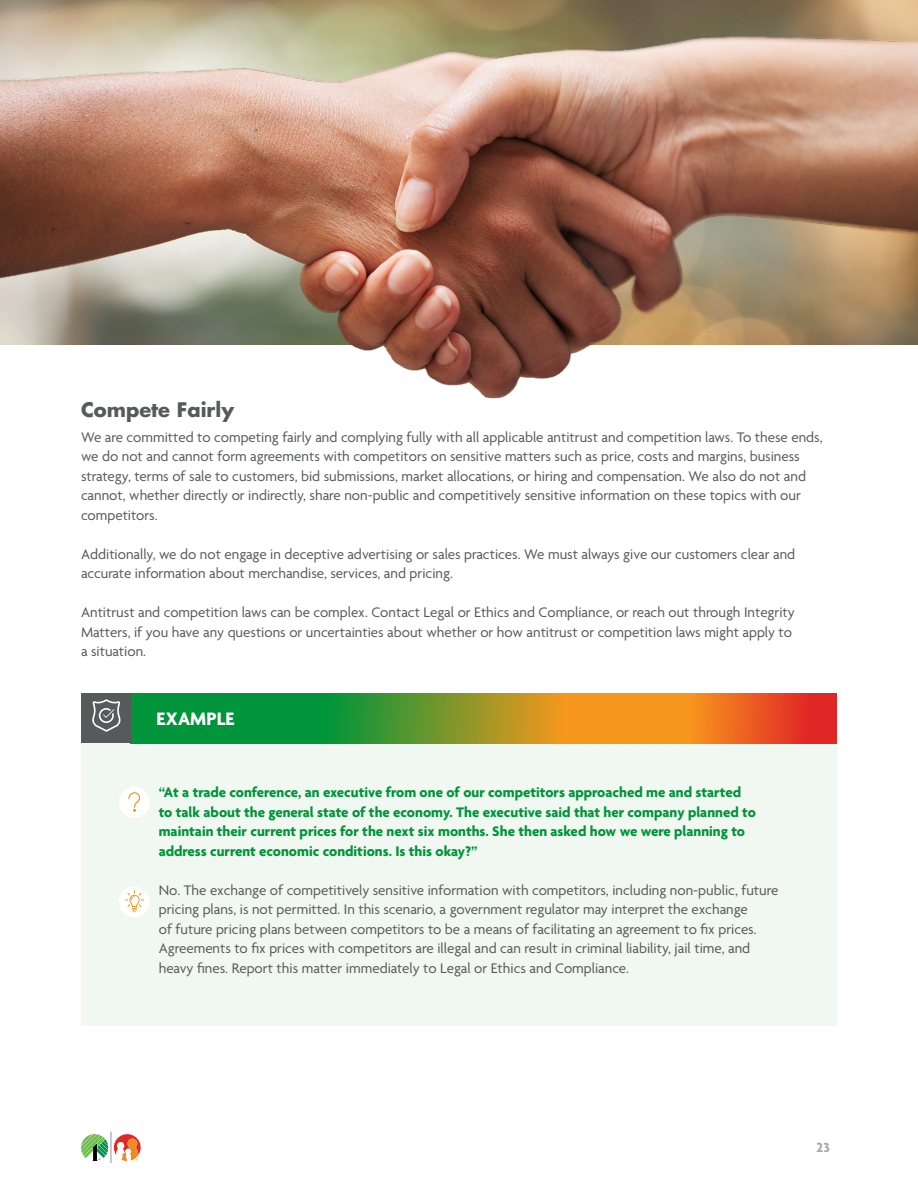
<style>
.page{position:relative;width:918px;height:1188px;background:#fff}
.page>*{position:absolute;margin:0;border:0;box-sizing:border-box;transform-origin:0 0}
.t1{font:700 19.5px "Futura Std";color:#58595b}
.t2{font:700 19.5px "Agenda";color:#fff}
.t3{font:15px/19.5px "Agenda";color:#58595b}
.t4{font:700 15px/19.5px "Agenda";color:#00953a}
.t5{font:700 14.25px "Agenda";color:#a7a9ac}
</style>
<div class="page">
<svg style="left:114px;top:1134px;width:27px;height:27px"></svg>
<svg style="left:81px;top:1134px;width:27px;height:27px"></svg>
<hr style="left:111px;top:1132px;width:1px;height:31px;background:#929496">
<div style="left:81px;top:743px;width:756px;height:283px;background:#f1f8f1"></div>
<svg style="left:131px;top:693px;width:706px;height:50px;background:#85882b"></svg>
<div style="left:81px;top:693px;width:50px;height:50px;background:#58595b"></div>
<img style="left:0;top:0;width:918px;height:399px">
<svg style="left:92px;top:699px;width:29px;height:33px"></svg>
<div style="left:119px;top:887px;width:31px;height:31px;background:#fff;border-radius:50%"></div>
<svg style="left:125px;top:890px;width:19px;height:22px"></svg>
<div style="left:119px;top:787px;width:31px;height:31px;background:#fff;border-radius:50%"></div>
<svg style="left:128px;top:792px;width:12px;height:20px"></svg>
<h1 class="t1" style="left:81px;top:396px;width:155px">Compete Fairly</h1>
<p class="t3" style="left:81px;top:428px;width:743px">We are committed to competing fairly and complying fully with all applicable antitrust and competition laws. To these ends, we do not and cannot form agreements with competitors on sensitive matters such as price, costs and margins, business strategy, terms of sale to customers, bid submissions, market allocations, or hiring and compensation. We also do not and cannot, whether directly or indirectly, share non-public and competitively sensitive information on these topics with our competitors.</p>
<p class="t3" style="left:81px;top:545px;width:716px">Additionally, we do not engage in deceptive advertising or sales practices. We must always give our customers clear and accurate information about merchandise, services, and pricing.</p>
<p class="t3" style="left:81px;top:603px;width:715px">Antitrust and competition laws can be complex. Contact Legal or Ethics and Compliance, or reach out through Integrity<br>Matters, if you have any questions or uncertainties about whether or how antitrust or competition laws might apply to a situation.</p>
<h1 class="t2" style="left:156px;top:708px;width:80px">EXAMPLE</h1>
<p class="t4" style="left:159px;top:784px;width:599px">“At a trade conference, an executive from one of our competitors approached me and started to talk about the general state of the economy. The executive said that her company planned to maintain their current prices for the next six months. She then asked how we were planning to address current economic conditions. Is this okay?”</p>
<p class="t3" style="left:159px;top:881px;width:621px">No. The exchange of competitively sensitive information with competitors, including non-public, future pricing plans, is not permitted. In this scenario, a government regulator may interpret the exchange<br>of future pricing plans between competitors to be a means of facilitating an agreement to fix prices.<br>Agreements to fix prices with competitors are illegal and can result in criminal liability, jail time, and heavy fines. Report this matter immediately to Legal or Ethics and Compliance.</p>
<p class="t5" style="left:817px;top:1140px;width:15px">23</p>
</div>
